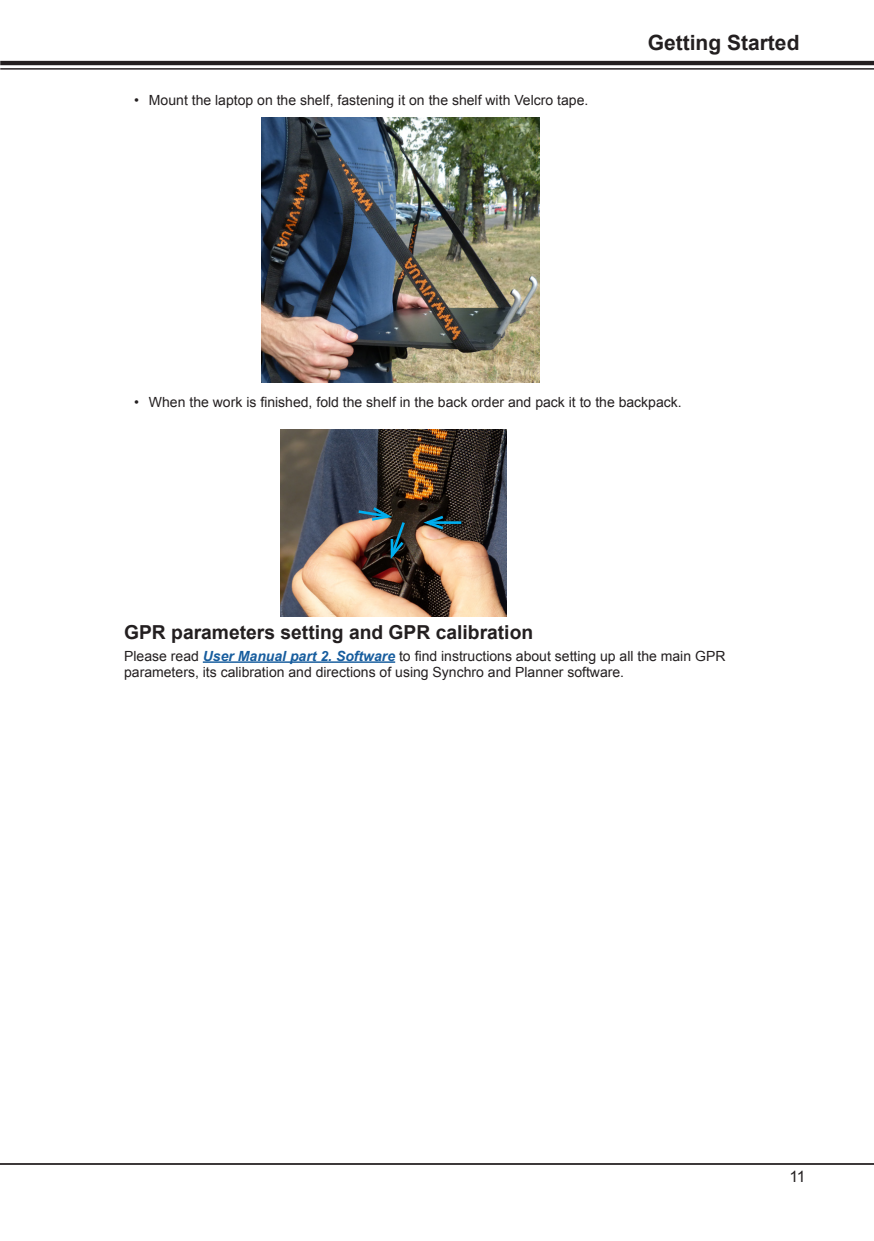
<style>
.page{position:relative;width:874px;height:1241px;background:#fff}
.page>*{position:absolute;margin:0;border:0;box-sizing:border-box;transform-origin:0 0}
.t1{font:700 21px "Arial";color:#231f20}
.Caption_2{font:700 19.25px "Arial";color:#231f20}
.t2{font:15.75px "Arial";color:#231f20}
.t3{font:14px/16.8px "Arial";color:#231f20}
.s1{font-weight:700;font-style:italic;color:#175d9e}
</style>
<div class="page">
<hr style="left:0;top:1162px;width:873px;height:2px;background:#231f20">
<hr style="left:0;top:61px;width:873px;height:4px;background:#231f20">
<hr style="left:0;top:68px;width:873px;height:2px;background:#231f20">
<hr style="left:203px;top:661px;width:192px;height:1px;background:#175d9e">
<img style="left:261px;top:118px;width:278px;height:264px">
<img style="left:280px;top:429px;width:226px;height:187px">
<hr style="left:427px;top:521px;width:34px;height:3px;background:#00aeef">
<svg style="left:419px;top:513px;width:27px;height:18px"></svg>
<img style="left:355px;top:504px;width:52px;height:58px">
<p class="t3" style="left:134px;top:91px;width:455px">• Mount the laptop on the shelf, fastening it on the shelf with Velcro tape.</p>
<h1 class="t1" style="left:647px;top:29px;width:153px">Getting Started</h1>
<p class="t3" style="left:134px;top:394px;width:549px">• When the work is finished, fold the shelf in the back order and pack it to the backpack.</p>
<p class="Caption_2" style="left:124px;top:619px;width:410px">GPR parameters setting and GPR calibration</p>
<p class="t3" style="left:124px;top:647px;width:602px">Please read <span class="s1">User Manual part 2. Software</span> to find instructions about setting up all the main GPR parameters, its calibration and directions of using Synchro and Planner software.</p>
<p class="t2" style="left:789px;top:1165px;width:18px">11</p>
</div>
